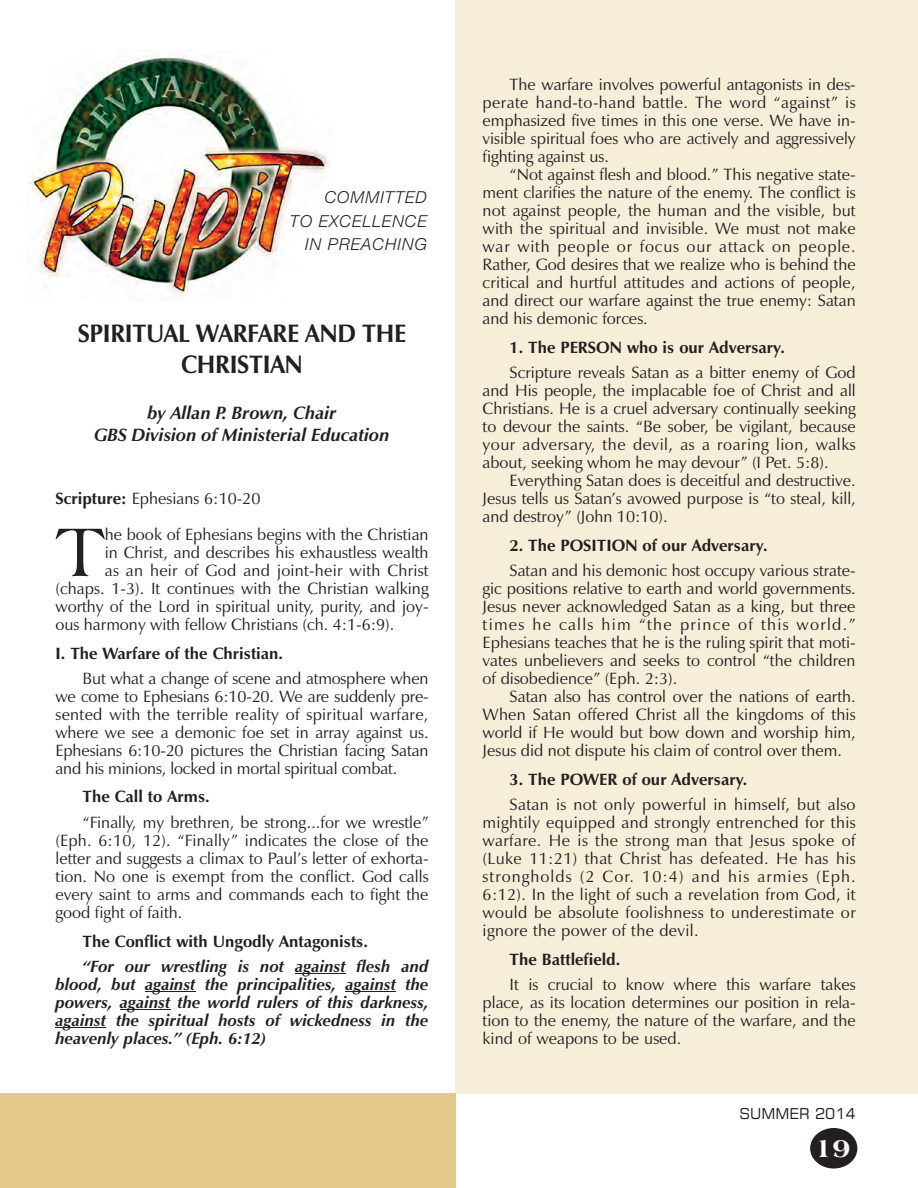
<style>
.page{position:relative;width:918px;height:1188px;background:#fff}
.page>*{position:absolute;margin:0;border:0;box-sizing:border-box;transform-origin:0 0}
.t1{font:72.9px "Americana BT";color:#231f20}
.t2{font:800 27px "Americana BT";color:#fff}
.t3{font:700 25.5px/31.3px "Zapf Humanist 601 BT";letter-spacing:-.01em;color:#231f20;text-align:center;scale:.95 1}
.t4{font:italic 700 18px/22px "Zapf Humanist 601 BT";color:#231f20;text-align:center}
.t5{font:16.5px/18px "Zapf Humanist 601 BT";color:#231f20;text-align:justify}
.t6{font:italic 700 16.5px/18px "Zapf Humanist 601 BT";color:#231f20;text-align:justify}
.t7{font:700 16.5px "Zapf Humanist 601 BT";color:#231f20}
.t8{font:italic 300 16.5px/23.4px "Helvetica Neue";letter-spacing:.055em;color:#231f20;text-align:right}
.t9{font:15px "Square 721 BT";color:#231f20}
.s1{font-weight:700}
</style>
<div class="page">
<div style="left:810px;top:1128px;width:47px;height:41px;background:#231f20;border-radius:50%"></div>
<div style="left:456px;top:0;width:462px;height:1094px;background:#f6eed9"></div>
<hr style="left:295px;top:974px;width:51px;height:1px;background:#231f20">
<hr style="left:145px;top:992px;width:51px;height:1px;background:#231f20">
<hr style="left:346px;top:992px;width:50px;height:1px;background:#231f20">
<hr style="left:120px;top:1010px;width:50px;height:1px;background:#231f20">
<hr style="left:56px;top:1028px;width:50px;height:1px;background:#231f20">
<img style="left:29px;top:50px;width:302px;height:250px">
<div style="left:0;top:1094px;width:456px;height:94px;background:#e3c98b"></div>
<p class="t8" style="left:290px;top:186px;width:138px">COMMITTED<br>TO EXCELLENCE<br>IN PREACHING</p>
<h3 class="t3" style="left:78px;top:320px;width:347px">SPIRITUAL WARFARE AND THE<br>CHRISTIAN</h3>
<p class="t4" style="left:94px;top:404px;width:297px">by Allan P. Brown, Chair<br>GBS Division of Ministerial Education</p>
<p class="t5" style="left:56px;top:491px;width:206px"><span class="s1">Scripture:</span> Ephesians 6:10-20</p>
<h1 class="t1" style="left:56px;top:523px;width:51px">T</h1>
<p class="t5" style="left:105px;top:527px;width:325px">he book of Ephesians begins with the Christian</p>
<p class="t5" style="left:105px;top:545px;width:325px">in Christ, and describes his exhaustless wealth</p>
<p class="t5" style="left:105px;top:563px;width:325px">as an heir of God and joint-heir with Christ</p>
<p class="t5" style="left:56px;top:581px;width:375px">(chaps. 1-3). It continues with the Christian walking</p>
<p class="t5" style="left:56px;top:599px;width:374px">worthy of the Lord in spiritual unity, purity, and joy-</p>
<p class="t5" style="left:56px;top:617px;width:340px">ous harmony with fellow Christians (ch. 4:1-6:9).</p>
<p class="t7" style="left:56px;top:646px;width:229px">I. The Warfare of the Christian.</p>
<p class="t5" style="left:56px;top:671px;width:375px;text-indent:27px">But what a change of scene and atmosphere when we come to Ephesians 6:10-20. We are suddenly pre&shy;sented with the terrible reality of spiritual warfare, where we see a demonic foe set in array against us.<br>Ephesians 6:10-20 pictures the Christian facing Satan and his minions, locked in mortal spiritual combat.</p>
<p class="t7" style="left:83px;top:790px;width:129px">The Call to Arms.</p>
<p class="t5" style="left:56px;top:815px;width:375px;text-indent:27px">“Finally, my brethren, be strong...for we wrestle” (Eph. 6:10, 12). “Finally” indicates the close of the letter and suggests a climax to Paul’s letter of exhorta&shy;tion. No one is exempt from the conflict. God calls every saint to arms and commands each to fight the good fight of faith.</p>
<p class="t7" style="left:83px;top:934px;width:287px">The Conflict with Ungodly Antagonists.</p>
<p class="t6" style="left:56px;top:959px;width:375px;text-indent:27px">“For our wrestling is not against flesh and blood, but against the principalities, against the powers, against the world rulers of this darkness, against the spiritual hosts of wickedness in the heavenly places.” (Eph. 6:12)</p>
<p class="t5" style="left:483px;top:77px;width:375px;text-indent:27px">The warfare involves powerful antagonists in des&shy;perate hand-to-hand battle. The word “against” is emphasized five times in this one verse. We have in&shy;visible spiritual foes who are actively and aggressively fighting against us.</p>
<p class="t5" style="left:483px;top:167px;width:375px;text-indent:27px">“Not against flesh and blood.” This negative state&shy;ment clarifies the nature of the enemy. The conflict is not against people, the human and the visible, but with the spiritual and invisible. We must not make war with people or focus our attack on people.<br>Rather, God desires that we realize who is behind the critical and hurtful attitudes and actions of people, and direct our warfare against the true enemy: Satan and his demonic forces.</p>
<p class="t7" style="left:510px;top:340px;width:277px">1. The PERSON who is our Adversary.</p>
<p class="t5" style="left:483px;top:365px;width:375px;text-indent:27px">Scripture reveals Satan as a bitter enemy of God and His people, the implacable foe of Christ and all Christians. He is a cruel adversary continually seeking to devour the saints. “Be sober, be vigilant, because your adversary, the devil, as a roaring lion, walks about, seeking whom he may devour” (I Pet. 5:8).</p>
<p class="t5" style="left:483px;top:473px;width:375px;text-indent:27px">Everything Satan does is deceitful and destructive.<br>Jesus tells us Satan’s avowed purpose is “to steal, kill, and destroy” (John 10:10).</p>
<p class="t7" style="left:510px;top:538px;width:259px">2. The POSITION of our Adversary.</p>
<p class="t5" style="left:483px;top:563px;width:375px;text-indent:27px">Satan and his demonic host occupy various strate&shy;gic positions relative to earth and world governments.<br>Jesus never acknowledged Satan as a king, but three times he calls him “the prince of this world.” Ephesians teaches that he is the ruling spirit that moti&shy;vates unbelievers and seeks to control “the children of disobedience” (Eph. 2:3).</p>
<p class="t5" style="left:483px;top:689px;width:375px;text-indent:27px">Satan also has control over the nations of earth.<br>When Satan offered Christ all the kingdoms of this world if He would but bow down and worship him, Jesus did not dispute his claim of control over them.</p>
<p class="t7" style="left:510px;top:772px;width:239px">3. The POWER of our Adversary.</p>
<p class="t5" style="left:483px;top:797px;width:375px;text-indent:27px">Satan is not only powerful in himself, but also mightily equipped and strongly entrenched for this warfare. He is the strong man that Jesus spoke of (Luke 11:21) that Christ has defeated. He has his strongholds (2 Cor. 10:4) and his armies (Eph.<br>6:12). In the light of such a revelation from God, it would be absolute foolishness to underestimate or ignore the power of the devil.</p>
<p class="t7" style="left:510px;top:952px;width:112px">The Battlefield.</p>
<p class="t5" style="left:483px;top:977px;width:375px;text-indent:27px">It is crucial to know where this warfare takes place, as its location determines our position in rela&shy;tion to the enemy, the nature of the warfare, and the kind of weapons to be used.</p>
<p class="t9" style="left:740px;top:1108px;width:118px">SUMMER 2014</p>
<h2 class="t2" style="left:815px;top:1137px;width:37px">19</h2>
</div>
